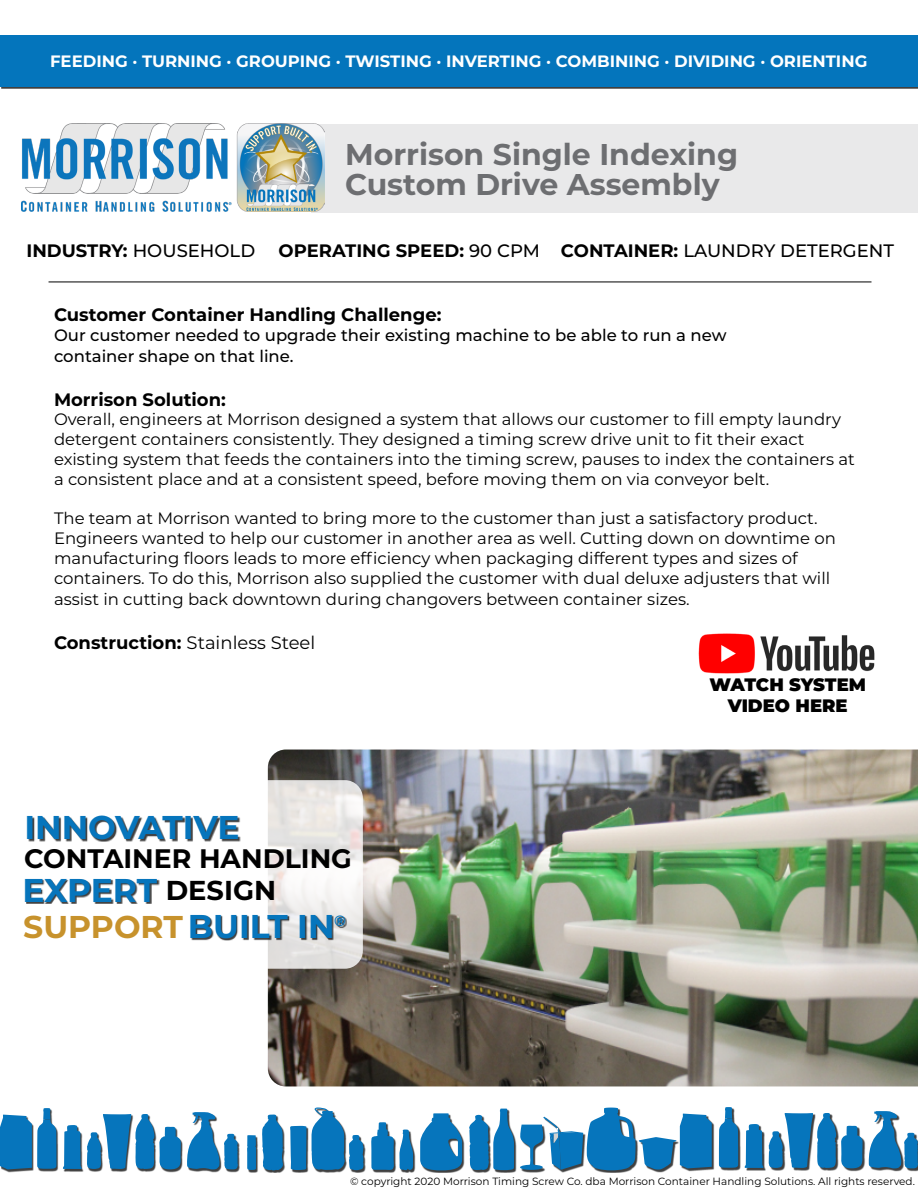
<style>
.page{position:relative;width:918px;height:1188px;background:#fff}
.page>*{position:absolute;margin:0;border:0;box-sizing:border-box;transform-origin:0 0}
.t1{font:700 33px "Montserrat";letter-spacing:-.01em;color:#0675bc}
.t2{font:700 31.5px "Montserrat";color:#c7922c}
.t3{font:700 30px/30px "Montserrat";color:#6d6e71}
.t4{font:700 26.7px "Montserrat";color:#000}
.t5{font:700 18px "Montserrat";color:#000}
.t6{font:18px "Montserrat";color:#000}
.t7{font:900 18px/21.6px "Montserrat";color:#000;text-align:center}
.t8{font:16.5px/19.8px "Montserrat";color:#000}
.t9{font:500 16.5px/21.6px "Montserrat";color:#000}
.t10{font:700 16.5px "Montserrat";color:#fff}
.t11{font:10.5px "Montserrat";color:#000}
.s1{font-weight:500}
.s2{font-weight:700}
.s3{font-size:27.3px;color:#000}
.s4{font-size:33px;color:#0675bc}
</style>
<div class="page">
<div style="left:1px;top:36px;width:917px;height:53px;background:#404040"></div>
<div style="left:0;top:35px;width:918px;height:52px;background:#0475bc"></div>
<div style="left:1px;top:1108px;width:917px;height:65px;background:#000;opacity:.75"></div>
<svg style="left:63px;top:1114px;width:118px;height:55px"></svg>
<svg style="left:247px;top:1108px;width:117px;height:62px"></svg>
<svg style="left:371px;top:1122px;width:42px;height:48px"></svg>
<svg style="left:0;top:1108px;width:57px;height:61px"></svg>
<svg style="left:187px;top:1112px;width:51px;height:57px"></svg>
<svg style="left:420px;top:1113px;width:42px;height:57px"></svg>
<svg style="left:745px;top:1124px;width:18px;height:44px"></svg>
<svg style="left:719px;top:1107px;width:19px;height:61px"></svg>
<svg style="left:769px;top:1111px;width:149px;height:57px"></svg>
<svg style="left:469px;top:1108px;width:243px;height:62px"></svg>
<img style="left:554px;top:1128px;width:4px;height:15px">
<div style="left:312px;top:124px;width:606px;height:88px;background:#e9e9ea"></div>
<img style="left:22px;top:124px;width:303px;height:88px">
<img style="left:268px;top:750px;width:650px;height:336px">
<svg style="left:101px;top:780px;width:262px;height:189px"></svg>
<hr style="left:49px;top:282px;width:823px;height:1px;background:#000">
<img style="left:698px;top:633px;width:177px;height:41px">
<div style="left:28px;top:817px;width:212px;height:25px;background:#000;opacity:.75"></div>
<div style="left:26px;top:879px;width:133px;height:25px;background:#000;opacity:.75"></div>
<div style="left:192px;top:915px;width:155px;height:25px;background:#000;opacity:.75"></div>
<p class="t10" style="left:50px;top:49px;width:819px">FEEDING · TURNING · GROUPING · TWISTING · INVERTING · COMBINING · DIVIDING · ORIENTING</p>
<h3 class="t3" style="left:345px;top:138px;width:395px">Morrison Single Indexing<br>Custom Drive Assembly</h3>
<p class="t5" style="left:26px;top:238px;width:230px">INDUSTRY: <span class="s1">HOUSEHOLD</span></p>
<p class="t5" style="left:279px;top:238px;width:617px">OPERATING SPEED: <span class="s1">90 CPM</span> CONTAINER: <span class="s1">LAUNDRY DETERGENT</span></p>
<p class="t5" style="left:54px;top:302px;width:389px">Customer Container Handling Challenge:</p>
<p class="t9" style="left:54px;top:324px;width:674px">Our customer needed to upgrade their existing machine to be able to run a new container shape on that line.</p>
<p class="t5" style="left:54px;top:386px;width:173px">Morrison Solution:</p>
<p class="t8" style="left:54px;top:409px;width:802px">Overall, engineers at Morrison designed a system that allows our customer to fill empty laundry detergent containers consistently. They designed a timing screw drive unit to fit their exact existing system that feeds the containers into the timing screw, pauses to index the containers at a consistent place and at a consistent speed, before moving them on via conveyor belt.</p>
<p class="t8" style="left:54px;top:508px;width:783px">The team at Morrison wanted to bring more to the customer than just a satisfactory product.<br>Engineers wanted to help our customer in another area as well. Cutting down on downtime on manufacturing floors leads to more efficiency when packaging different types and sizes of containers. To do this, Morrison also supplied the customer with dual deluxe adjusters that will</p>
<p class="t8" style="left:54px;top:589px;width:637px">assist in cutting back downtown during changovers between container sizes.</p>
<p class="t6" style="left:54px;top:630px;width:263px"><span class="s2">Construction:</span> Stainless Steel</p>
<p class="t7" style="left:710px;top:672px;width:158px">WATCH SYSTEM<br>VIDEO HERE</p>
<h1 class="t1" style="left:24px;top:804px;width:217px">INNOVATIVE</h1>
<h3 class="t4" style="left:24px;top:839px;width:329px">CONTAINER HANDLING</h3>
<h1 class="t1" style="left:22px;top:866px;width:255px">EXPERT <span class="s3">DESIGN</span></h1>
<h2 class="t2" style="left:23px;top:904px;width:324px">SUPPORT <span class="s4">BUILT IN</span> <sup>®</sup></h2>
<p class="t11" style="left:350px;top:1174px;width:566px">© copyright 2020 Morrison Timing Screw Co. dba Morrison Container Handling Solutions. All rights reserved.</p>
</div>
